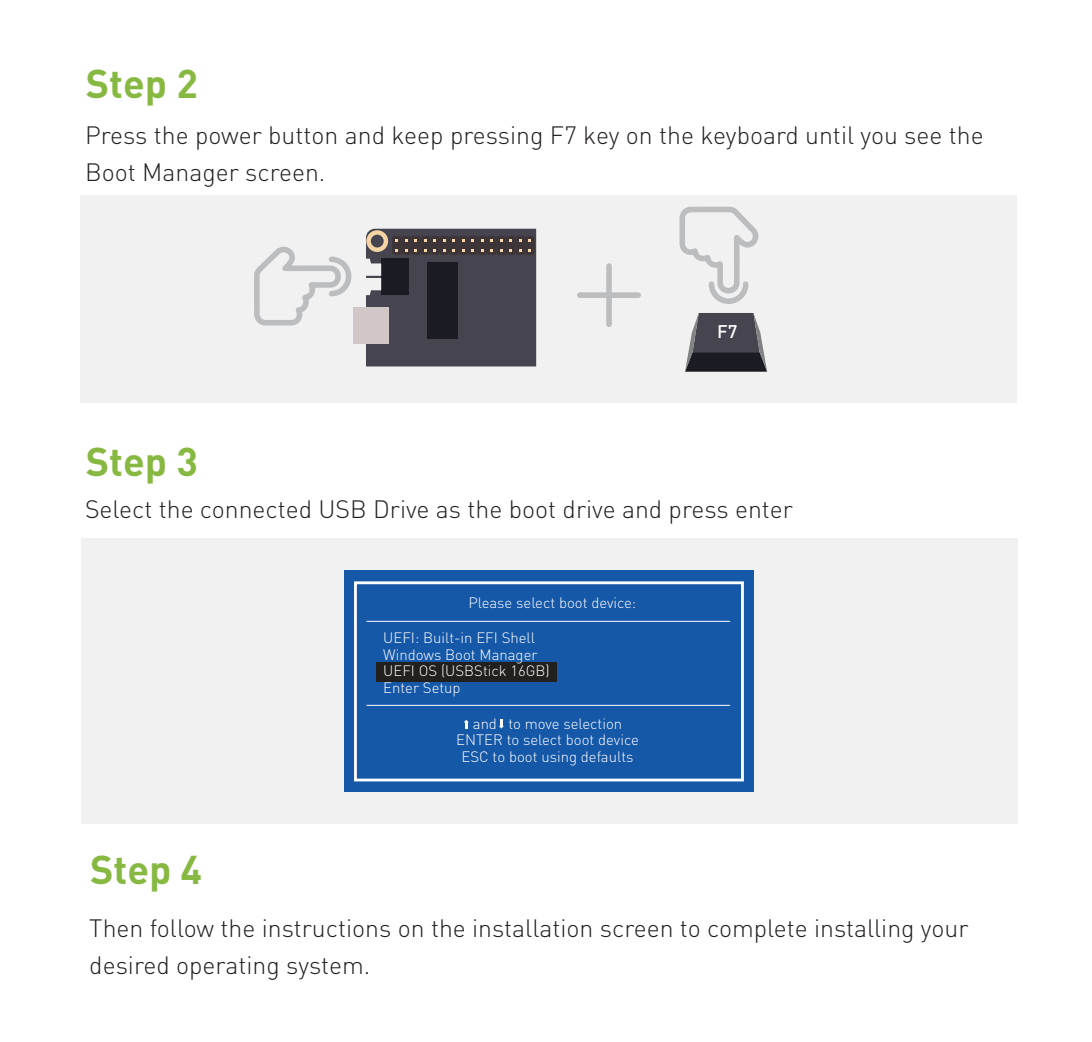
<style>
.page{position:relative;width:1092px;height:1042px;background:#fff}
.page>*{position:absolute;margin:0;border:0;box-sizing:border-box;transform-origin:0 0}
.t1{font:700 39.55px "DIN Pro";color:#87b942}
.t2{font:300 24.85px/37.8px "DIN Pro";color:#221f1f}
.t3{font:500 18.2px "DIN";color:#fff}
.t4{font:300 15.05px/16.8px "DIN Pro";color:#fff}
</style>
<div class="page">
<div style="left:80px;top:195px;width:937px;height:207px;background:#f1f1f2"></div>
<div style="left:82px;top:538px;width:936px;height:286px;background:#f1f1f2"></div>
<svg style="left:679px;top:206px;width:80px;height:98px"></svg>
<svg style="left:685px;top:313px;width:82px;height:59px;background:#55555d"></svg>
<svg style="left:249px;top:246px;width:92px;height:157px"></svg>
<svg style="left:326px;top:254px;width:26px;height:45px"></svg>
<div style="left:353px;top:307px;width:36px;height:37px;background:#d2c7c7"></div>
<svg style="left:366px;top:229px;width:170px;height:137px;background:#4b4850"></svg>
<div style="left:606px;top:266px;width:5px;height:58px;background:#bbbdbf"></div>
<div style="left:579px;top:292px;width:59px;height:6px;background:#bbbdbf"></div>
<div style="left:344px;top:570px;width:409px;height:222px;background:#1558a8"></div>
<div style="left:376px;top:661px;width:181px;height:20px;background:#221f1f"></div>
<div style="left:354px;top:581px;width:389px;height:200px;border:3px solid #fff"></div>
<hr style="left:366px;top:621px;width:364px;height:1px;background:#fff">
<hr style="left:366px;top:705px;width:364px;height:1px;background:#fff">
<svg style="left:463px;top:720px;width:6px;height:8px"></svg>
<svg style="left:499px;top:720px;width:5px;height:8px"></svg>
<h1 class="t1" style="left:86px;top:69px;width:114px">Step 2</h1>
<p class="t2" style="left:85px;top:118px;width:900px">Press the power button and keep pressing F7 key on the keyboard until you see the<br>Boot Manager screen.</p>
<h1 class="t1" style="left:86px;top:447px;width:114px">Step 3</h1>
<p class="t3" style="left:717px;top:323px;width:22px">F7</p>
<p class="t2" style="left:85px;top:492px;width:709px">Select the connected USB Drive as the boot drive and press enter</p>
<h1 class="t1" style="left:90px;top:855px;width:114px">Step 4</h1>
<p class="t4" style="left:468px;top:596px;width:169px">Please select boot device:</p>
<p class="t4" style="left:383px;top:630px;width:168px">UEFI: Built-in EFI Shell<br>Windows Boot Manager<br>UEFI OS (USBStick 16GB)<br>Enter Setup</p>
<p class="t4" style="left:456px;top:716px;width:184px;text-align:center">and to move selection<br>ENTER to select boot device<br>ESC to boot using defaults</p>
<p class="t2" style="left:89px;top:910px;width:880px">Then follow the instructions on the installation screen to complete installing your desired operating system.</p>
</div>
